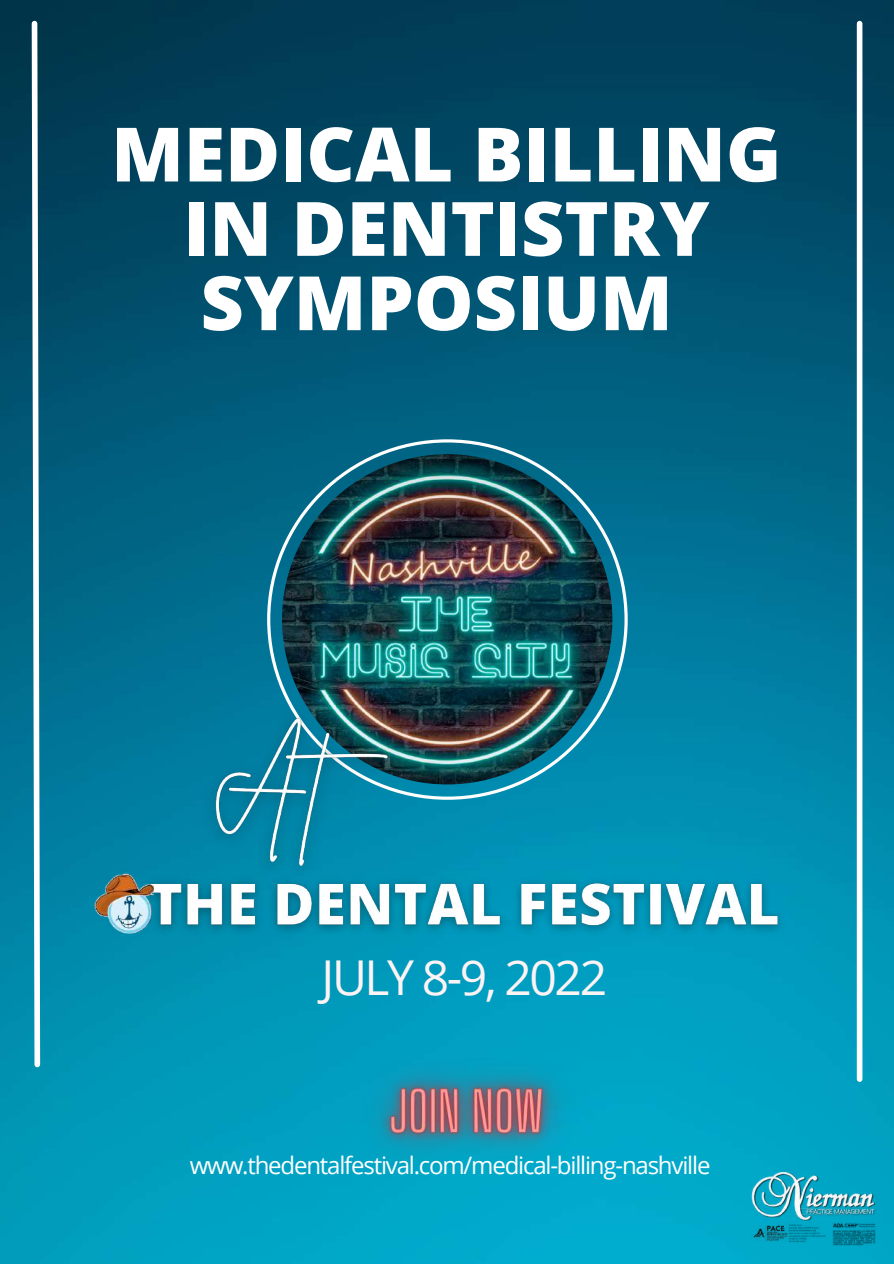
<style>
.page{position:relative;width:894px;height:1264px;background:#fff}
.page>*{position:absolute;margin:0;border:0;box-sizing:border-box;transform-origin:0 0}
.t1{font:800 75px/74.2px "Open Sans";color:#fff;text-align:center}
.t2{font:48px "Open Sans";letter-spacing:-.05em;color:#fbf3f4}
.t3{font:24px "Open Sans";letter-spacing:-.05em;color:#fff}
</style>
<div class="page">
<img style="left:0;top:0;width:893px;height:1263px">
<svg style="left:267px;top:439px;width:360px;height:360px;background:#157e9d"></svg>
<img style="left:282px;top:454px;width:330px;height:330px;border-radius:50%">
<div style="left:856px;top:24px;width:6px;height:1055px;background:#fff"></div>
<svg style="left:29px;top:18px;width:14px;height:1052px"></svg>
<img style="left:134px;top:850px;width:660px;height:108px">
<img style="left:832px;top:1222px;width:43px;height:23px">
<img style="left:750px;top:1222px;width:77px;height:23px">
<img style="left:750px;top:1169px;width:126px;height:53px">
<img style="left:84px;top:869px;width:69px;height:65px">
<img style="left:189px;top:698px;width:221px;height:194px">
<img style="left:327px;top:1017px;width:278px;height:187px">
<h1 class="t1" style="left:111px;top:115px;width:671px">MEDICAL BILLING<br>IN DENTISTRY<br>SYMPOSIUM</h1>
<h2 class="t2" style="left:321px;top:944px;width:287px">JULY 8-9, 2022</h2>
<p class="t3" style="left:190px;top:1147px;width:522px">www.thedentalfestival.com/medical-billing-nashville</p>
</div>
